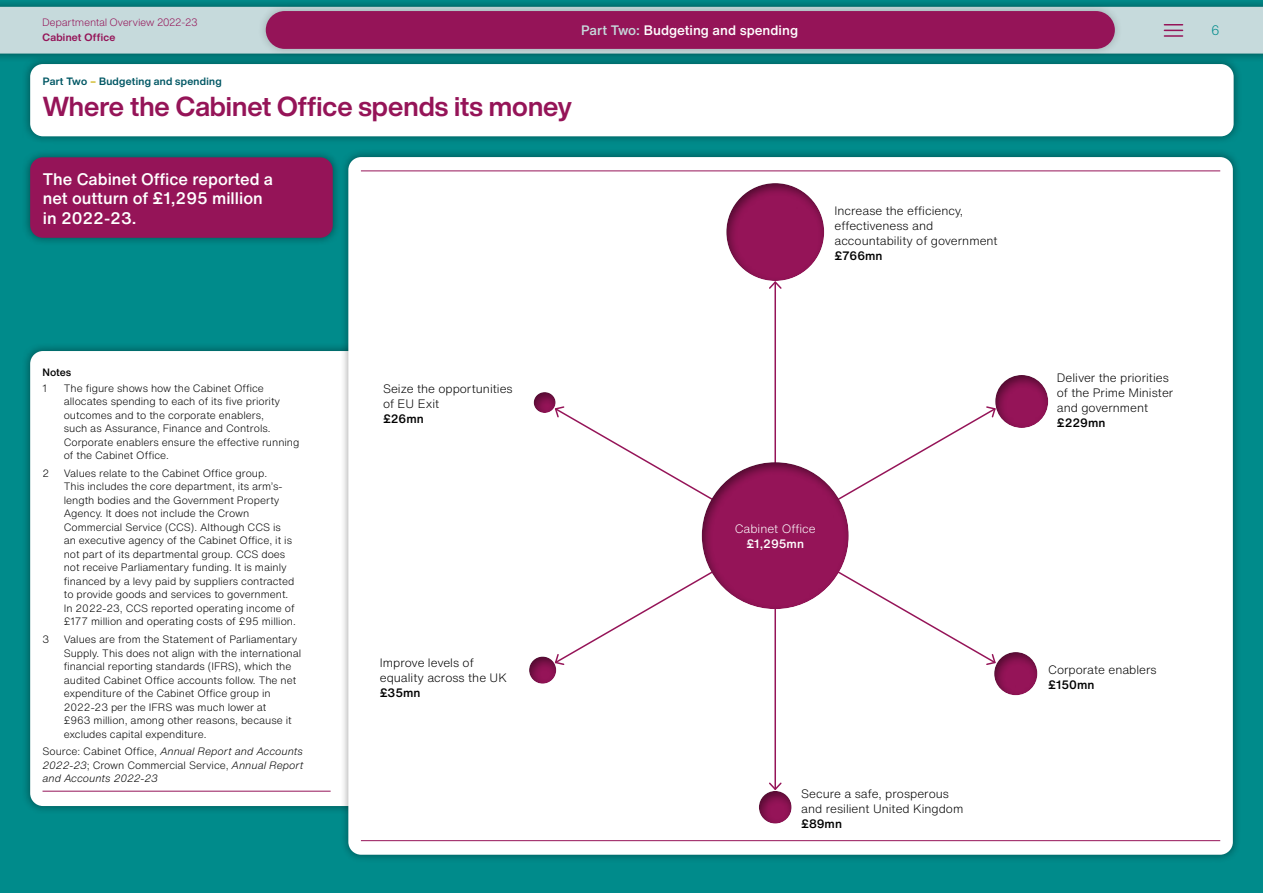
<style>
.page{position:relative;width:1263px;height:893px;background:#008b8b}
.page>*{position:absolute;margin:0;border:0;box-sizing:border-box;transform-origin:0 0}
._22_h2{font:700 27px "Helvetica Now Display";color:#951458}
.t1{font:500 16.5px/19.5px "Helvetica Now Text";color:#fff}
.t2{font:500 13.5px "Helvetica Now Text";color:#fff}
.t3{font:300 13.5px "Helvetica Now Text";color:#008b8b}
.t4{font:300 12px/15px "Helvetica Now Text";color:#000}
.t5{font:300 12px/15px "Helvetica Now Text";color:#fff;text-align:center}
._22-figure_notes_text_last{font:300 10.5px/13.5px "Helvetica Now Text";color:#000}
._22-figure_notes_text___rule{font:italic 300 10.5px/13.5px "Helvetica Now Text";color:#000;text-align:justify}
.t6{font:700 10.5px "Helvetica Now Display";letter-spacing:.03em;color:#005764}
.t7{font:300 10.5px "Helvetica Now Display";letter-spacing:.03em;color:#951458}
.t8{font:700 10.5px "Helvetica Now Display";letter-spacing:.03em;color:#951458}
._22-figure_notes_heading{font:500 10.5px "Helvetica Now Text";color:#000}
.s1{color:#c7ad00}
.s2{color:#c6dadc}
.s3{font-weight:500}
.s4{font-style:normal}
</style>
<div class="page">
<div style="left:0;top:0;width:1263px;height:62px;background:#000;opacity:.4"></div>
<div style="left:0;top:7px;width:1263px;height:47px;background:#c6dadc"></div>
<svg style="left:1164px;top:24px;width:18px;height:13px"></svg>
<div style="left:22px;top:56px;width:1220px;height:89px;background:#000;opacity:.4"></div>
<div style="left:30px;top:64px;width:1203px;height:72px;background:#fff;border-radius:13px"></div>
<div style="left:22px;top:150px;width:318px;height:96px;background:#000;opacity:.4"></div>
<div style="left:30px;top:157px;width:303px;height:81px;background:#951458;border-radius:13px"></div>
<div style="left:22px;top:343px;width:446px;height:471px;background:#000;opacity:.4"></div>
<div style="left:30px;top:351px;width:430px;height:455px;background:#fff;border-radius:13px"></div>
<hr style="left:43px;top:791px;width:288px;height:1px;background:#951458">
<div style="left:341px;top:149px;width:900px;height:714px;background:#000;opacity:.4"></div>
<div style="left:348px;top:157px;width:885px;height:698px;background:#fff;border-radius:13px"></div>
<hr style="left:361px;top:171px;width:859px;height:1px;background:#951458">
<hr style="left:361px;top:840px;width:859px;height:1px;background:#951458">
<div style="left:712px;top:174px;width:124px;height:109px;background:#000;opacity:.5"></div>
<div style="left:981px;top:365px;width:79px;height:65px;background:#000;opacity:.5"></div>
<div style="left:980px;top:643px;width:70px;height:55px;background:#000;opacity:.5"></div>
<div style="left:744px;top:781px;width:60px;height:45px;background:#000;opacity:.5"></div>
<div style="left:514px;top:646px;width:54px;height:39px;background:#000;opacity:.5"></div>
<div style="left:519px;top:382px;width:50px;height:33px;background:#000;opacity:.5"></div>
<svg style="left:554px;top:281px;width:443px;height:510px"></svg>
<svg style="left:767px;top:781px;width:16px;height:10px"></svg>
<svg style="left:985px;top:653px;width:12px;height:13px"></svg>
<svg style="left:985px;top:405px;width:12px;height:14px"></svg>
<svg style="left:767px;top:280px;width:16px;height:10px"></svg>
<svg style="left:554px;top:405px;width:11px;height:14px"></svg>
<svg style="left:554px;top:653px;width:11px;height:13px"></svg>
<div style="left:688px;top:453px;width:174px;height:159px;background:#000;opacity:.5"></div>
<div style="left:258px;top:3px;width:866px;height:54px;background:#000;opacity:.2"></div>
<div style="left:266px;top:11px;width:849px;height:38px;background:#951458;border-radius:19px"></div>
<p class="t7" style="left:43px;top:15px;width:156px">Departmental Overview 2022-23</p>
<p class="t8" style="left:43px;top:30px;width:74px">Cabinet Office</p>
<p class="t6" style="left:43px;top:74px;width:180px">Part Two <span class="s1">–</span> Budgeting and spending</p>
<p class="_22_h2" style="left:43px;top:88px;width:531px">Where the Cabinet Office spends its money</p>
<p class="t2" style="left:581px;top:20px;width:219px"><span class="s2">Part Two:</span> Budgeting and spending</p>
<h2 class="t1" style="left:43px;top:168px;width:232px">The Cabinet Office reported a net outturn of £1,295 million in 2022-23.</h2>
<p class="t4" style="left:834px;top:203px;width:165px">Increase the efficiency, effectiveness and accountability of government <span class="s3">£766mn</span></p>
<p class="t3" style="left:1211px;top:20px;width:10px">6</p>
<p class="_22-figure_notes_heading" style="left:43px;top:364px;width:30px">Notes</p>
<p class="_22-figure_notes_text_last" style="left:43px;top:381px;width:6px">1</p>
<p class="_22-figure_notes_text_last" style="left:64px;top:381px;width:237px">The figure shows how the Cabinet Office allocates spending to each of its five priority outcomes and to the corporate enablers,<br>such as Assurance, Finance and Controls.<br>Corporate enablers ensure the effective running of the Cabinet Office.</p>
<p class="_22-figure_notes_text_last" style="left:43px;top:466px;width:8px">2</p>
<p class="_22-figure_notes_text_last" style="left:64px;top:466px;width:234px">Values relate to the Cabinet Office group.<br>This includes the core department, its arm’s&shy;length bodies and the Government Property Agency. It does not include the Crown Commercial Service (CCS). Although CCS is<br>an executive agency of the Cabinet Office, it is not part of its departmental group. CCS does not receive Parliamentary funding. It is mainly financed by a levy paid by suppliers contracted to provide goods and services to government.<br>In 2022-23, CCS reported operating income of £177 million and operating costs of £95 million.</p>
<p class="_22-figure_notes_text_last" style="left:43px;top:632px;width:8px">3</p>
<p class="_22-figure_notes_text_last" style="left:64px;top:632px;width:239px">Values are from the Statement of Parliamentary Supply. This does not align with the international financial reporting standards (IFRS), which the audited Cabinet Office accounts follow. The net expenditure of the Cabinet Office group in 2022-23 per the IFRS was much lower at<br>£963 million, among other reasons, because it excludes capital expenditure.</p>
<p class="_22-figure_notes_text___rule" style="left:43px;top:744px;width:262px"><span class="s4">Source: Cabinet Office,</span> Annual Report and Accounts 2022-23<span class="s4">; Crown Commercial Service,</span> Annual Report and Accounts 2022-23</p>
<p class="t4" style="left:383px;top:381px;width:131px">Seize the opportunities of EU Exit<br><span class="s3">£26mn</span></p>
<p class="t5" style="left:735px;top:521px;width:83px">Cabinet Office <span class="s3">£1,295mn</span></p>
<p class="t4" style="left:1057px;top:370px;width:118px">Deliver the priorities of the Prime Minister and government <span class="s3">£229mn</span></p>
<p class="t4" style="left:380px;top:655px;width:128px">Improve levels of equality across the UK <span class="s3">£35mn</span></p>
<p class="t4" style="left:1048px;top:661px;width:110px">Corporate enablers <span class="s3">£150mn</span></p>
<p class="t4" style="left:801px;top:786px;width:164px">Secure a safe, prosperous and resilient United Kingdom <span class="s3">£89mn</span></p>
</div>
